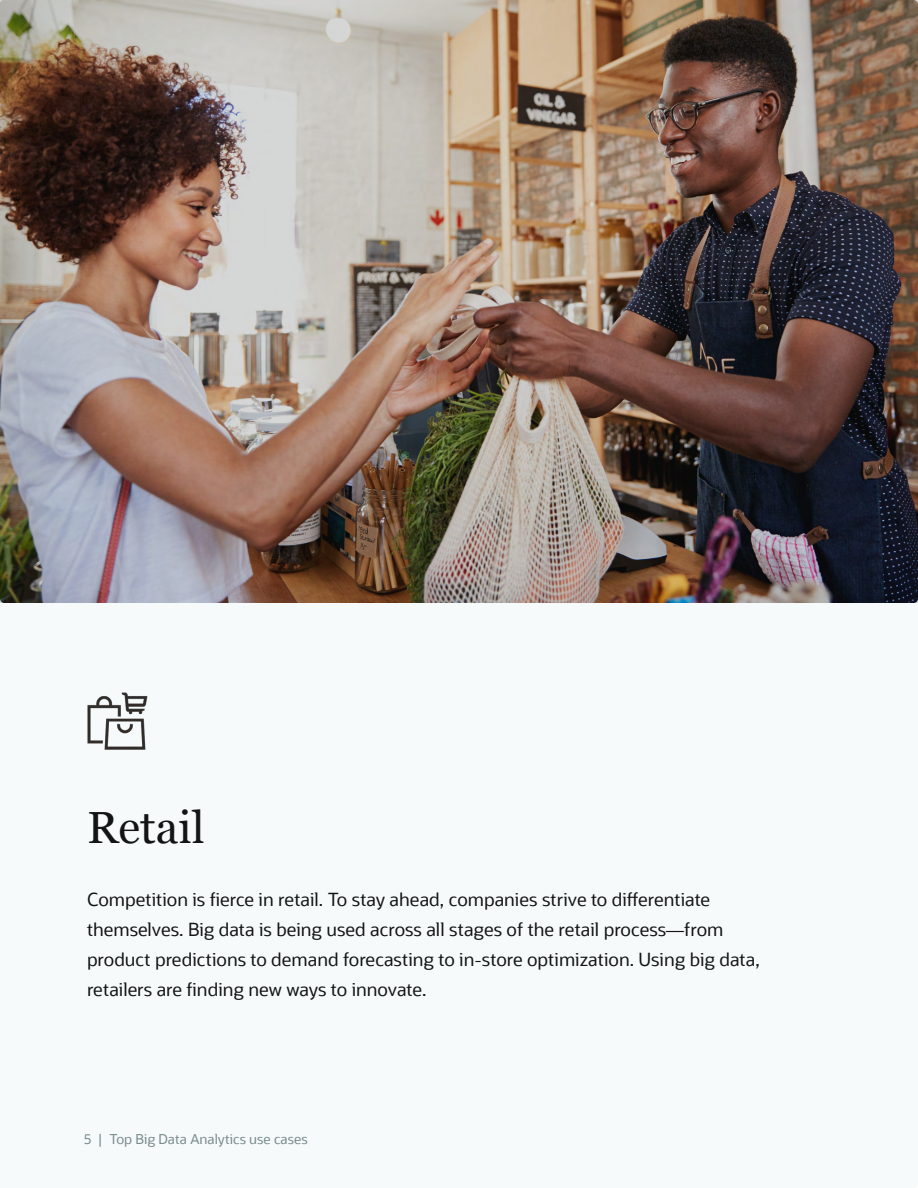
<style>
.page{position:relative;width:918px;height:1188px;background:#fff}
.page>*{position:absolute;margin:0;border:0;box-sizing:border-box;transform-origin:0 0}
.t1{font:45px "Georgia";color:#131515}
.Introductory_body{font:18px/30px "Oracle Sans";color:#131515}
.t2{font:13.5px "Oracle Sans";color:#798b8a}
</style>
<div class="page">
<img style="left:88px;top:692px;width:60px;height:58px">
<img style="left:0;top:0;width:918px;height:603px">
<p class="t1" style="left:87px;top:794px;width:119px">Retail</p>
<p class="Introductory_body" style="left:87px;top:885px;width:674px">Competition is fierce in retail. To stay ahead, companies strive to differentiate themselves. Big data is being used across all stages of the retail process—from product predictions to demand forecasting to in-store optimization. Using big data,</p>
<p class="Introductory_body" style="left:87px;top:975px;width:341px">retailers are finding new ways to innovate.</p>
<p class="t2" style="left:84px;top:1131px;width:225px">5 | Top Big Data Analytics use cases</p>
</div>
